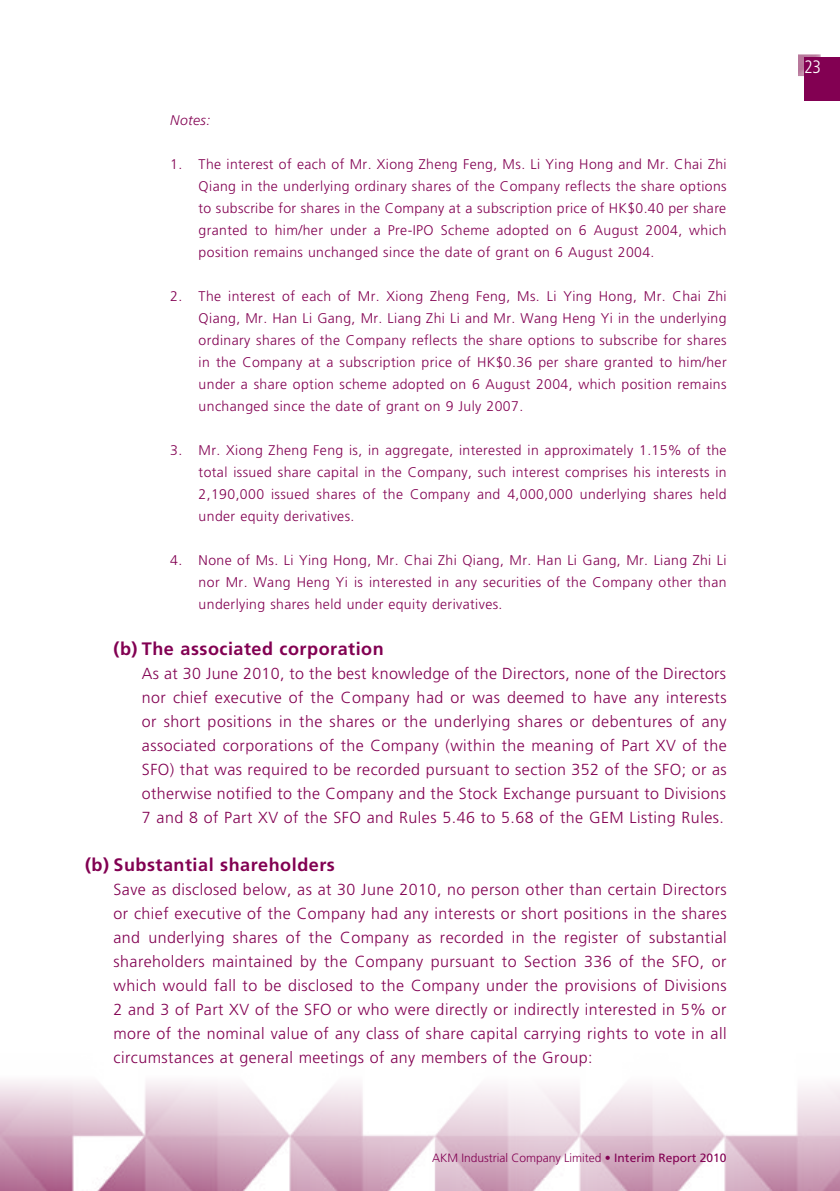
<style>
.page{position:relative;width:840px;height:1191px;background:#fff}
.page>*{position:absolute;margin:0;border:0;box-sizing:border-box;transform-origin:0 0}
.t1{font:700 18px "Frutiger LT Std";letter-spacing:.03em;color:#820052}
.t2{font:300 condensed 18px "Frutiger LT Std";color:#fff}
.t3{font:300 16px/24px "Frutiger LT Std";letter-spacing:.03em;color:#820052;text-align:justify}
.t4{font:300 14px/22px "Frutiger LT Std";letter-spacing:.03em;color:#820052;text-align:justify}
.t5{font:italic 300 14px "Frutiger LT Std";letter-spacing:.03em;color:#820052}
.t6{font:300 12px "Frutiger LT Std";color:#820052}
.s1{font-weight:400}
</style>
<div class="page">
<img style="left:0;top:1080px;width:839px;height:111px">
<img style="left:798px;top:54px;width:41px;height:22px">
<div style="left:803px;top:58px;width:36px;height:43px;background:#820052"></div>
<p class="t5" style="left:170px;top:112px;width:42px">Notes:</p>
<p class="t4" style="left:198px;top:153px;width:529px;text-indent:-28px">1. The interest of each of Mr. Xiong Zheng Feng, Ms. Li Ying Hong and Mr. Chai Zhi Qiang in the underlying ordinary shares of the Company reflects the share options to subscribe for shares in the Company at a subscription price of HK$0.40 per share granted to him/her under a Pre-IPO Scheme adopted on 6 August 2004, which position remains unchanged since the date of grant on 6 August 2004.</p>
<p class="t4" style="left:198px;top:285px;width:529px;text-indent:-28px">2. The interest of each of Mr. Xiong Zheng Feng, Ms. Li Ying Hong, Mr. Chai Zhi Qiang, Mr. Han Li Gang, Mr. Liang Zhi Li and Mr. Wang Heng Yi in the underlying ordinary shares of the Company reflects the share options to subscribe for shares in the Company at a subscription price of HK$0.36 per share granted to him/her under a share option scheme adopted on 6 August 2004, which position remains unchanged since the date of grant on 9 July 2007.</p>
<p class="t4" style="left:198px;top:439px;width:529px;text-indent:-28px">3. Mr. Xiong Zheng Feng is, in aggregate, interested in approximately 1.15% of the total issued share capital in the Company, such interest comprises his interests in 2,190,000 issued shares of the Company and 4,000,000 underlying shares held under equity derivatives.</p>
<p class="t4" style="left:198px;top:549px;width:529px;text-indent:-28px">4. None of Ms. Li Ying Hong, Mr. Chai Zhi Qiang, Mr. Han Li Gang, Mr. Liang Zhi Li nor Mr. Wang Heng Yi is interested in any securities of the Company other than underlying shares held under equity derivatives.</p>
<p class="t1" style="left:113px;top:638px;width:271px">(b) The associated corporation</p>
<p class="t3" style="left:142px;top:662px;width:586px">As at 30 June 2010, to the best knowledge of the Directors, none of the Directors nor chief executive of the Company had or was deemed to have any interests or short positions in the shares or the underlying shares or debentures of any associated corporations of the Company (within the meaning of Part XV of the SFO) that was required to be recorded pursuant to section 352 of the SFO; or as otherwise notified to the Company and the Stock Exchange pursuant to Divisions 7 and 8 of Part XV of the SFO and Rules 5.46 to 5.68 of the GEM Listing Rules.</p>
<p class="t1" style="left:85px;top:854px;width:251px">(b) Substantial shareholders</p>
<p class="t3" style="left:113px;top:878px;width:614px">Save as disclosed below, as at 30 June 2010, no person other than certain Directors or chief executive of the Company had any interests or short positions in the shares and underlying shares of the Company as recorded in the register of substantial shareholders maintained by the Company pursuant to Section 336 of the SFO, or which would fall to be disclosed to the Company under the provisions of Divisions 2 and 3 of Part XV of the SFO or who were directly or indirectly interested in 5% or more of the nominal value of any class of share capital carrying rights to vote in all circumstances at general meetings of any members of the Group:</p>
<p class="t6" style="left:432px;top:1151px;width:296px">AKM Industrial Company Limited • <span class="s1">Interim Report 2010</span></p>
<p class="t2" style="left:803px;top:56px;width:19px">23</p>
</div>
